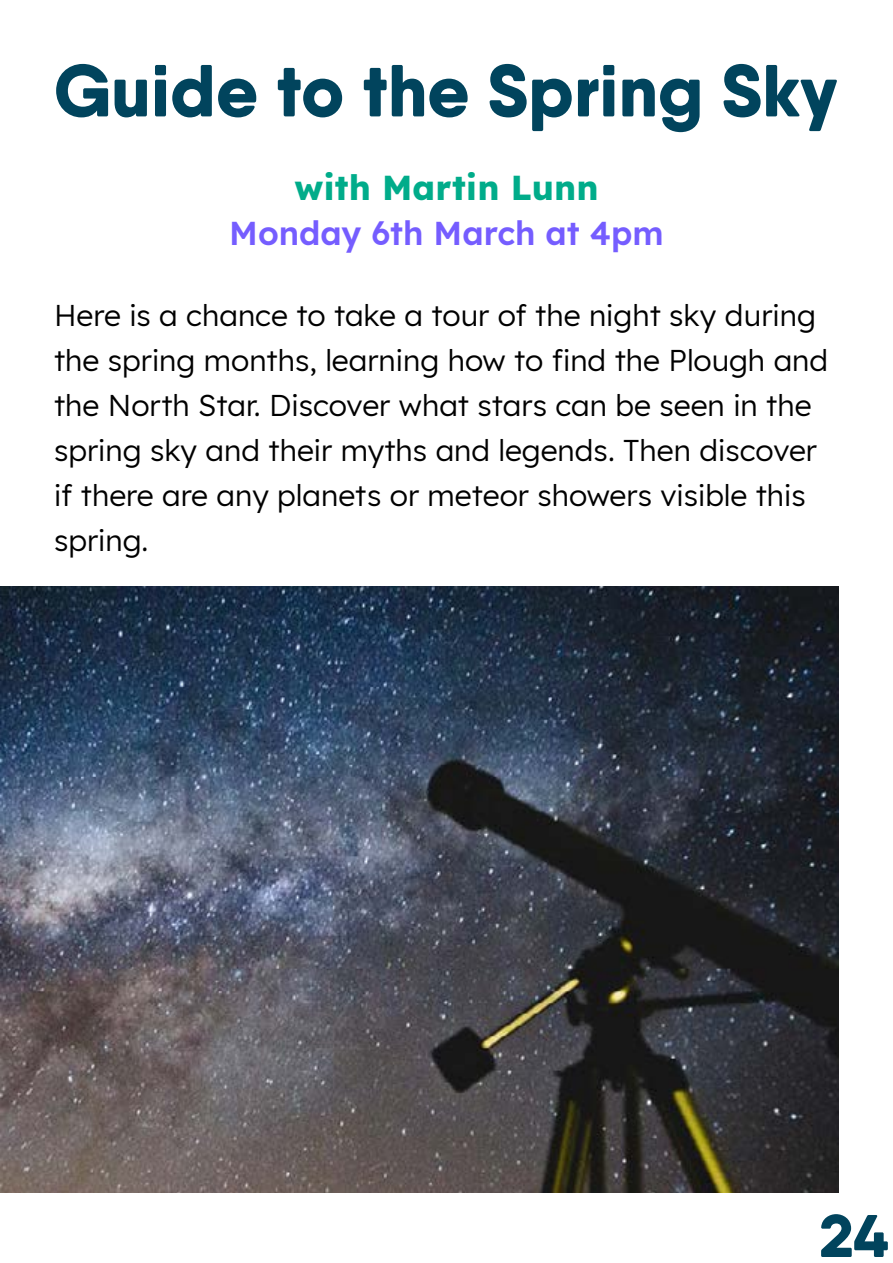
<style>
.page{position:relative;width:893px;height:1263px;background:#fff}
.page>*{position:absolute;margin:0;border:0;box-sizing:border-box;transform-origin:0 0}
.t1{font:800 73.5px "Qanelas Soft";color:#01445d}
.t2{font:800 60px "Qanelas Soft";color:#01445d}
.t3{font:700 34.5px "Lexend";color:#00ac8a}
.t4{font:600 33px "Lexend";color:#755dff}
.t5{font:30px/45px "Lexend";color:#000}
</style>
<div class="page">
<img style="left:0;top:587px;width:839px;height:606px">
<h1 class="t1" style="left:54px;top:44px;width:785px">Guide to the Spring Sky</h1>
<p class="t3" style="left:294px;top:160px;width:305px">with Martin Lunn</p>
<p class="t4" style="left:229px;top:208px;width:436px">Monday 6th March at 4pm</p>
<p class="t5" style="left:54px;top:290px;width:776px">Here is a chance to take a tour of the night sky during the spring months, learning how to find the Plough and the North Star. Discover what stars can be seen in the spring sky and their myths and legends. Then discover if there are any planets or meteor showers visible this spring.</p>
<h2 class="t2" style="left:819px;top:1198px;width:71px">24</h2>
</div>
